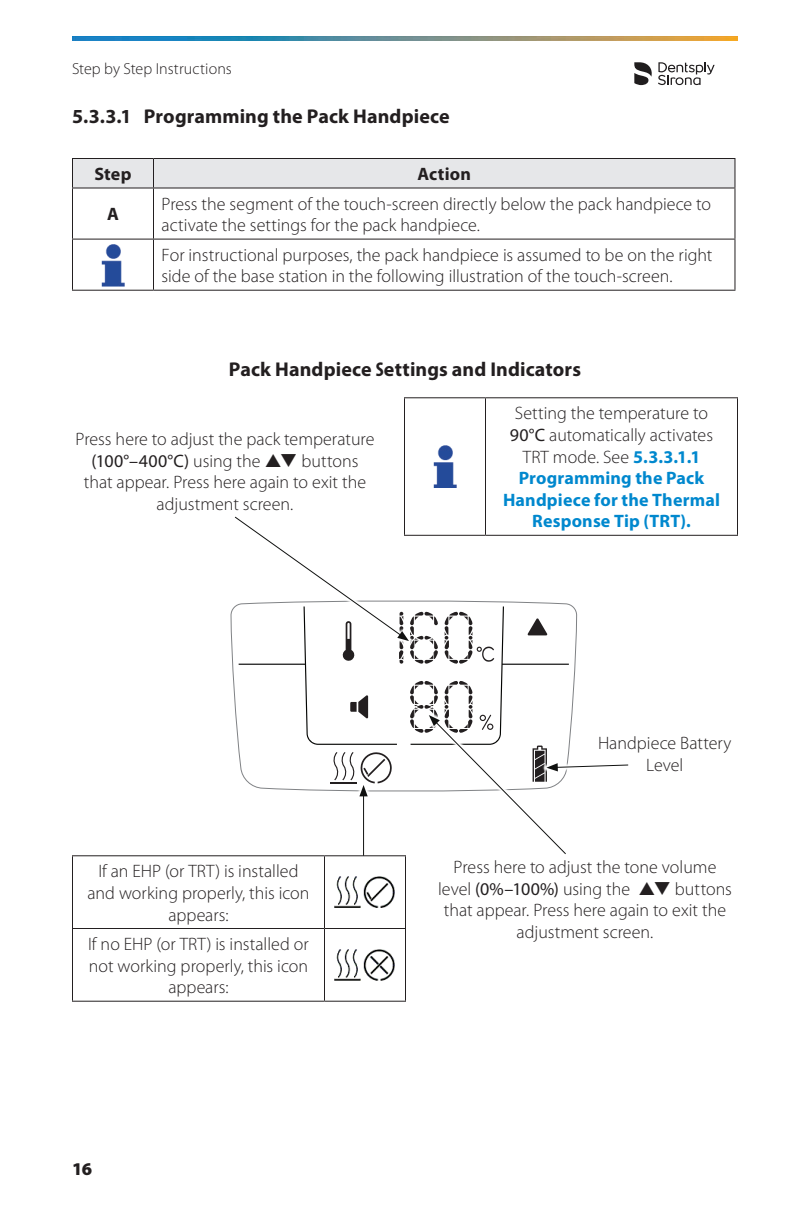
<style>
.page{position:relative;width:792px;height:1224px;background:#fff}
.page>*{position:absolute;margin:0;border:0;box-sizing:border-box;transform-origin:0 0}
.t1{font:700 20px "Myriad Pro";letter-spacing:.005em;color:#231f20}
.t2{font:300 18px/21.6px "Myriad Pro";color:#231f20;text-align:center}
.t3{font:700 18px/21.6px "Myriad Pro";letter-spacing:.01em;color:#0088ce;text-align:center}
.t4{font:700 18px "Myriad Pro";letter-spacing:.01em;color:#231f20}
.t5{font:900 18px "Myriad Pro";color:#231f20}
.t6{font:300 16px "Myriad Pro";letter-spacing:.005em;color:#231f20}
.s1{font-stretch:condensed}
.s2{font-weight:400}
.s3{font-weight:300;color:#231f20}
.s4{font-weight:400;color:#231f20}
</style>
<div class="page">
<svg style="left:658px;top:62px;width:57px;height:23px"></svg>
<svg style="left:634px;top:62px;width:18px;height:23px"></svg>
<img style="left:72px;top:36px;width:666px;height:5px">
<svg style="left:72px;top:158px;width:663px;height:30px;background:#dbdcde"></svg>
<hr style="left:72px;top:188px;width:82px;height:1px;background:#231f20">
<hr style="left:72px;top:188px;width:1px;height:51px;background:#231f20">
<hr style="left:154px;top:188px;width:581px;height:1px;background:#231f20">
<hr style="left:153px;top:188px;width:1px;height:51px;background:#231f20">
<hr style="left:734px;top:188px;width:1px;height:51px;background:#231f20">
<hr style="left:72px;top:239px;width:82px;height:1px;background:#231f20">
<hr style="left:72px;top:240px;width:1px;height:50px;background:#231f20">
<hr style="left:154px;top:239px;width:581px;height:1px;background:#231f20">
<hr style="left:153px;top:240px;width:1px;height:50px;background:#231f20">
<hr style="left:734px;top:240px;width:1px;height:50px;background:#231f20">
<hr style="left:72px;top:290px;width:82px;height:1px;background:#231f20">
<hr style="left:154px;top:290px;width:581px;height:1px;background:#231f20">
<img style="left:101px;top:244px;width:24px;height:42px">
<svg style="left:73px;top:856px;width:332px;height:145px"></svg>
<hr style="left:72px;top:855px;width:252px;height:1px;background:#231f20">
<hr style="left:72px;top:856px;width:1px;height:72px;background:#231f20">
<hr style="left:324px;top:855px;width:82px;height:1px;background:#231f20">
<hr style="left:324px;top:856px;width:1px;height:72px;background:#231f20">
<hr style="left:405px;top:856px;width:1px;height:72px;background:#231f20">
<hr style="left:72px;top:928px;width:252px;height:1px;background:#231f20">
<hr style="left:72px;top:929px;width:1px;height:72px;background:#231f20">
<hr style="left:324px;top:928px;width:82px;height:1px;background:#231f20">
<hr style="left:324px;top:929px;width:1px;height:72px;background:#231f20">
<hr style="left:405px;top:929px;width:1px;height:72px;background:#231f20">
<hr style="left:72px;top:1001px;width:252px;height:1px;background:#231f20">
<hr style="left:324px;top:1001px;width:82px;height:1px;background:#231f20">
<img style="left:335px;top:876px;width:60px;height:32px">
<img style="left:335px;top:949px;width:60px;height:32px">
<svg style="left:405px;top:398px;width:332px;height:137px"></svg>
<hr style="left:404px;top:397px;width:82px;height:1px;background:#231f20">
<hr style="left:404px;top:398px;width:1px;height:137px;background:#231f20">
<hr style="left:486px;top:397px;width:252px;height:1px;background:#231f20">
<hr style="left:485px;top:398px;width:1px;height:137px;background:#231f20">
<hr style="left:737px;top:398px;width:1px;height:137px;background:#231f20">
<hr style="left:486px;top:535px;width:252px;height:1px;background:#231f20">
<img style="left:433px;top:445px;width:24px;height:43px">
<div style="left:231px;top:513px;width:182px;height:132px;background:#fff"></div>
<svg style="left:234px;top:516px;width:395px;height:339px"></svg>
<p class="t6" style="left:72px;top:59px;width:161px">Step by Step Instructions</p>
<p class="t1" style="left:72px;top:103px;width:379px">5.3.3.1 Programming the Pack Handpiece</p>
<p class="t4" style="left:95px;top:162px;width:38px">Step</p>
<p class="t4" style="left:418px;top:162px;width:55px">Action</p>
<p class="t4" style="left:107px;top:203px;width:13px">A</p>
<p class="t2" style="left:161px;top:193px;width:551px;text-align:left">Press the segment of the touch-screen directly below the pack handpiece to activate the settings for the pack handpiece.</p>
<p class="t2" style="left:162px;top:244px;width:553px;text-align:left">For instructional purposes, the pack handpiece is assumed to be on the right side of the base station in the following illustration of the touch-screen.</p>
<p class="t1" style="left:229px;top:356px;width:354px">Pack Handpiece <span class="s1">S</span>ettings and Indicators</p>
<p class="t2" style="left:76px;top:428px;width:300px">Press here to adjust the pack temperature <span class="s2">(100°–400°C)</span> using the ❑ buttons that appear. Press here again to exit the adjustment screen.</p>
<p class="t3" style="left:503px;top:402px;width:219px"><span class="s3">Setting the temperature to<br></span><span class="s4">90°C</span> <span class="s3">automatically activates<br>TRT mode. See</span> 5.3.3.1.1<br>Programming the Pack<br>Handpiece for the Thermal<br>Response Tip (TRT).</p>
<p class="t2" style="left:87px;top:860px;width:224px">If an EHP (or TRT) is installed and working properly, this icon appears:</p>
<p class="t2" style="left:88px;top:933px;width:222px">If no EHP (or TRT) is installed or not working properly, this icon appears:</p>
<p class="t5" style="left:72px;top:1156px;width:22px">16</p>
<p class="t2" style="left:598px;top:732px;width:135px">Handpiece Battery<br>Level</p>
<p class="t2" style="left:438px;top:856px;width:280px;text-align:left;text-indent:15px">Press here to adjust the tone volume level <span class="s2">(0%–100%)</span> using the</p>
<p class="t2" style="left:654px;top:878px;width:80px">❑ buttons</p>
<p class="t2" style="left:444px;top:899px;width:284px">that appear. Press here again to exit the</p>
<p class="t2" style="left:517px;top:921px;width:138px">adjustment screen.</p>
</div>
